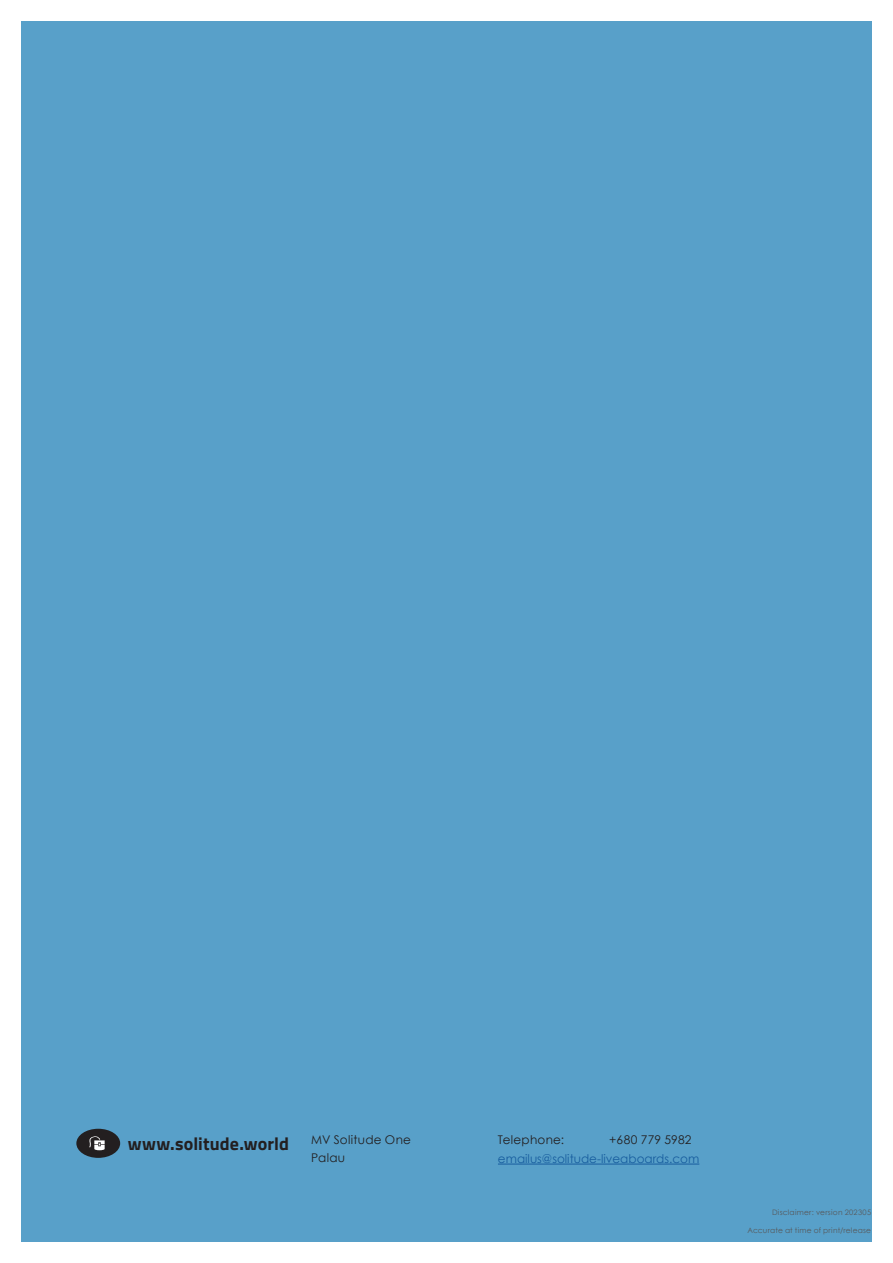
<style>
.page{position:relative;width:893px;height:1263px;background:#fff}
.page>*{position:absolute;margin:0;border:0;box-sizing:border-box;transform-origin:0 0}
._12_Small_Title_black_Titillium_Web{font:700 18px "Titillium Web";letter-spacing:.01em;color:#231f20}
._8_Content_black_Source_Sans_Pro{font:12px "Century Gothic";color:#175d9e}
._8_Content_black_Adresse_Source_Sans_Pro{font:12px "Century Gothic";letter-spacing:.02em;color:#231f20}
._8_Content_black_Source_Sans_Pro-2{font:12px "Century Gothic";letter-spacing:.02em;color:#231f20}
._8_Content_black_Adresse_Source_Sans_Pro-2{font:7.5px "Century Gothic";letter-spacing:.035em;color:#57585a}
</style>
<div class="page">
<div style="left:21px;top:21px;width:851px;height:1221px;background:#58a0c9"></div>
<hr style="left:498px;top:1164px;width:201px;height:1px;background:#175d9e">
<div style="left:76px;top:1129px;width:44px;height:29px;background:#231f20;border-radius:50%"></div>
<svg style="left:89px;top:1136px;width:16px;height:14px"></svg>
<p class="_12_Small_Title_black_Titillium_Web" style="left:128px;top:1130px;width:163px">www.solitude.world</p>
<p class="_8_Content_black_Source_Sans_Pro-2" style="left:311px;top:1132px;width:101px">MV Solitude One</p>
<p class="_8_Content_black_Source_Sans_Pro-2" style="left:311px;top:1150px;width:36px">Palau</p>
<p class="_8_Content_black_Adresse_Source_Sans_Pro" style="left:498px;top:1132px;width:68px">Telephone:</p>
<p class="_8_Content_black_Adresse_Source_Sans_Pro" style="left:609px;top:1132px;width:84px">+680 779 5982</p>
<p class="_8_Content_black_Source_Sans_Pro" style="left:498px;top:1151px;width:203px">emailus@solitude-liveaboards.com</p>
<p class="_8_Content_black_Adresse_Source_Sans_Pro-2" style="left:772px;top:1208px;width:101px">Disclaimer: version 202305</p>
<p class="_8_Content_black_Adresse_Source_Sans_Pro-2" style="left:747px;top:1226px;width:125px">Accurate at time of print/release</p>
</div>
